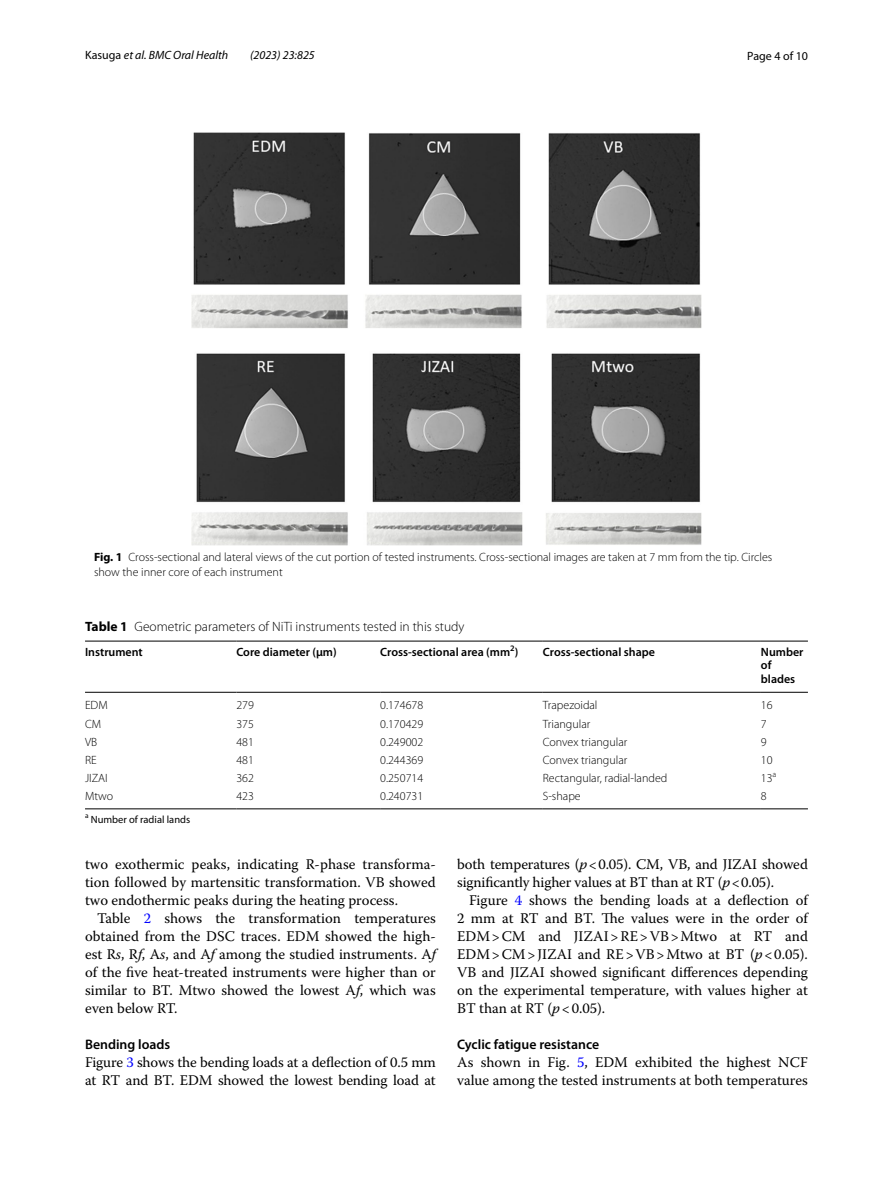
<style>
.page{position:relative;width:893px;height:1187px;background:#fff}
.page>*{position:absolute;margin:0;border:0;box-sizing:border-box;transform-origin:0 0}
.t1{font:14.7px/18px "Warnock Pro";color:#000;text-align:justify}
.t2{font:600 13.8px "Myriad Pro";color:#000}
.t3{font:300 13.5px "Myriad Pro";color:#000}
.t4{font:300 12px/15px "Myriad Pro";color:#000}
.t5{font:600 12px/13.5px "Myriad Pro";color:#000}
.t6{font:italic 12px "Myriad Pro";color:#000}
.t7{font:12px "Myriad Pro";color:#000}
.t8{font:10.5px "Myriad Pro";color:#000}
.s1{font-style:normal}
.s2{font-weight:700}
.s3{color:#00f}
.s4{font-style:italic}
</style>
<div class="page">
<img style="left:191px;top:133px;width:511px;height:413px">
<hr style="left:85px;top:640px;width:151px;height:1px;background:#000">
<hr style="left:85px;top:692px;width:151px;height:1px;background:#000">
<hr style="left:236px;top:640px;width:144px;height:1px;background:#000">
<hr style="left:236px;top:692px;width:144px;height:1px;background:#000">
<hr style="left:380px;top:640px;width:163px;height:1px;background:#000">
<hr style="left:380px;top:692px;width:163px;height:1px;background:#000">
<hr style="left:543px;top:640px;width:218px;height:1px;background:#000">
<hr style="left:543px;top:692px;width:218px;height:1px;background:#000">
<hr style="left:761px;top:640px;width:47px;height:1px;background:#000">
<hr style="left:761px;top:692px;width:47px;height:1px;background:#000">
<hr style="left:85px;top:808px;width:151px;height:1px;background:#000">
<hr style="left:236px;top:808px;width:144px;height:1px;background:#000">
<hr style="left:380px;top:808px;width:163px;height:1px;background:#000">
<hr style="left:543px;top:808px;width:218px;height:1px;background:#000">
<hr style="left:761px;top:808px;width:47px;height:1px;background:#000">
<p class="t6" style="left:85px;top:48px;width:145px"><span class="s1">Kasuga</span> et al. BMC Oral Health</p>
<p class="t6" style="left:250px;top:48px;width:66px">(2023) 23:825</p>
<p class="t7" style="left:747px;top:48px;width:62px">Page 4 of 10</p>
<p class="t4" style="left:94px;top:549px;width:680px"><span class="s2">Fig. 1</span> Cross-sectional and lateral views of the cut portion of tested instruments. Cross-sectional images are taken at 7 mm from the tip. Circles show the inner core of each instrument</p>
<p class="t3" style="left:85px;top:619px;width:381px"><span class="s2">Table 1</span> Geometric parameters of NiTi instruments tested in this study</p>
<p class="t5" style="left:85px;top:644px;width:59px">Instrument</p>
<p class="t5" style="left:236px;top:644px;width:102px">Core diameter (µm)</p>
<p class="t5" style="left:380px;top:644px;width:140px">Cross-sectional area (mm<sup>2</sup>)</p>
<p class="t5" style="left:543px;top:644px;width:114px">Cross-sectional shape</p>
<p class="t5" style="left:761px;top:644px;width:44px">Number of blades</p>
<p class="t4" style="left:85px;top:698px;width:24px">EDM</p>
<p class="t4" style="left:236px;top:698px;width:19px">279</p>
<p class="t4" style="left:380px;top:698px;width:45px">0.174678</p>
<p class="t4" style="left:543px;top:698px;width:56px">Trapezoidal</p>
<p class="t4" style="left:761px;top:698px;width:13px">16</p>
<p class="t4" style="left:85px;top:716px;width:18px">CM</p>
<p class="t4" style="left:236px;top:716px;width:19px">375</p>
<p class="t4" style="left:380px;top:716px;width:45px">0.170429</p>
<p class="t4" style="left:543px;top:716px;width:49px">Triangular</p>
<p class="t4" style="left:761px;top:716px;width:7px">7</p>
<p class="t4" style="left:85px;top:734px;width:14px">VB</p>
<p class="t4" style="left:236px;top:734px;width:19px">481</p>
<p class="t4" style="left:380px;top:734px;width:45px">0.249002</p>
<p class="t4" style="left:543px;top:734px;width:86px">Convex triangular</p>
<p class="t4" style="left:761px;top:734px;width:7px">9</p>
<p class="t4" style="left:85px;top:752px;width:13px">RE</p>
<p class="t4" style="left:236px;top:752px;width:19px">481</p>
<p class="t4" style="left:380px;top:752px;width:45px">0.244369</p>
<p class="t4" style="left:543px;top:752px;width:86px">Convex triangular</p>
<p class="t4" style="left:761px;top:752px;width:13px">10</p>
<p class="t4" style="left:85px;top:770px;width:24px">JIZAI</p>
<p class="t4" style="left:236px;top:770px;width:19px">362</p>
<p class="t4" style="left:380px;top:770px;width:45px">0.250714</p>
<p class="t4" style="left:543px;top:770px;width:126px">Rectangular, radial-landed</p>
<p class="t4" style="left:761px;top:770px;width:17px">13<sup>a</sup></p>
<p class="t4" style="left:85px;top:789px;width:30px">Mtwo</p>
<p class="t4" style="left:236px;top:789px;width:19px">423</p>
<p class="t4" style="left:380px;top:789px;width:45px">0.240731</p>
<p class="t4" style="left:543px;top:789px;width:39px">S-shape</p>
<p class="t4" style="left:761px;top:789px;width:7px">8</p>
<p class="t8" style="left:85px;top:812px;width:107px"><sup>a</sup> Number of radial lands</p>
<p class="t1" style="left:85px;top:855px;width:352px">two exothermic peaks, indicating R-phase transforma&shy;tion followed by martensitic transformation. VB showed two endothermic peaks during the heating process.</p>
<p class="t1" style="left:85px;top:909px;width:352px;text-indent:12px">Table <span class="s3">2</span> shows the transformation temperatures obtained from the DSC traces. EDM showed the high&shy;est R<span class="s4">s</span>, R<span class="s4">f</span>, A<span class="s4">s</span>, and A<span class="s4">f</span> among the studied instruments. A<span class="s4">f </span>of the five heat-treated instruments were higher than or similar to BT. Mtwo showed the lowest A<span class="s4">f</span>, which was even below RT.</p>
<p class="t2" style="left:85px;top:1035px;width:87px">Bending loads</p>
<p class="t1" style="left:85px;top:1053px;width:352px">Figure <span class="s3">3</span> shows the bending loads at a deflection of 0.5 mm at RT and BT. EDM showed the lowest bending load at</p>
<p class="t1" style="left:457px;top:855px;width:352px">both temperatures (<span class="s4">p</span>&lt;0.05). CM, VB, and JIZAI showed significantly higher values at BT than at RT (<span class="s4">p</span>&lt;0.05).</p>
<p class="t1" style="left:457px;top:891px;width:352px;text-indent:12px">Figure <span class="s3">4</span> shows the bending loads at a deflection of 2 mm at RT and BT. The values were in the order of EDM&gt;CM and JIZAI&gt;RE&gt;VB&gt;Mtwo at RT and EDM&gt;CM&gt;JIZAI and RE&gt;VB&gt;Mtwo at BT (<span class="s4">p</span>&lt;0.05).<br>VB and JIZAI showed significant differences depending on the experimental temperature, with values higher at BT than at RT (<span class="s4">p</span>&lt;0.05).</p>
<p class="t2" style="left:457px;top:1035px;width:144px">Cyclic fatigue resistance</p>
<p class="t1" style="left:457px;top:1053px;width:352px">As shown in Fig. <span class="s3">5</span>, EDM exhibited the highest NCF value among the tested instruments at both temperatures</p>
</div>
